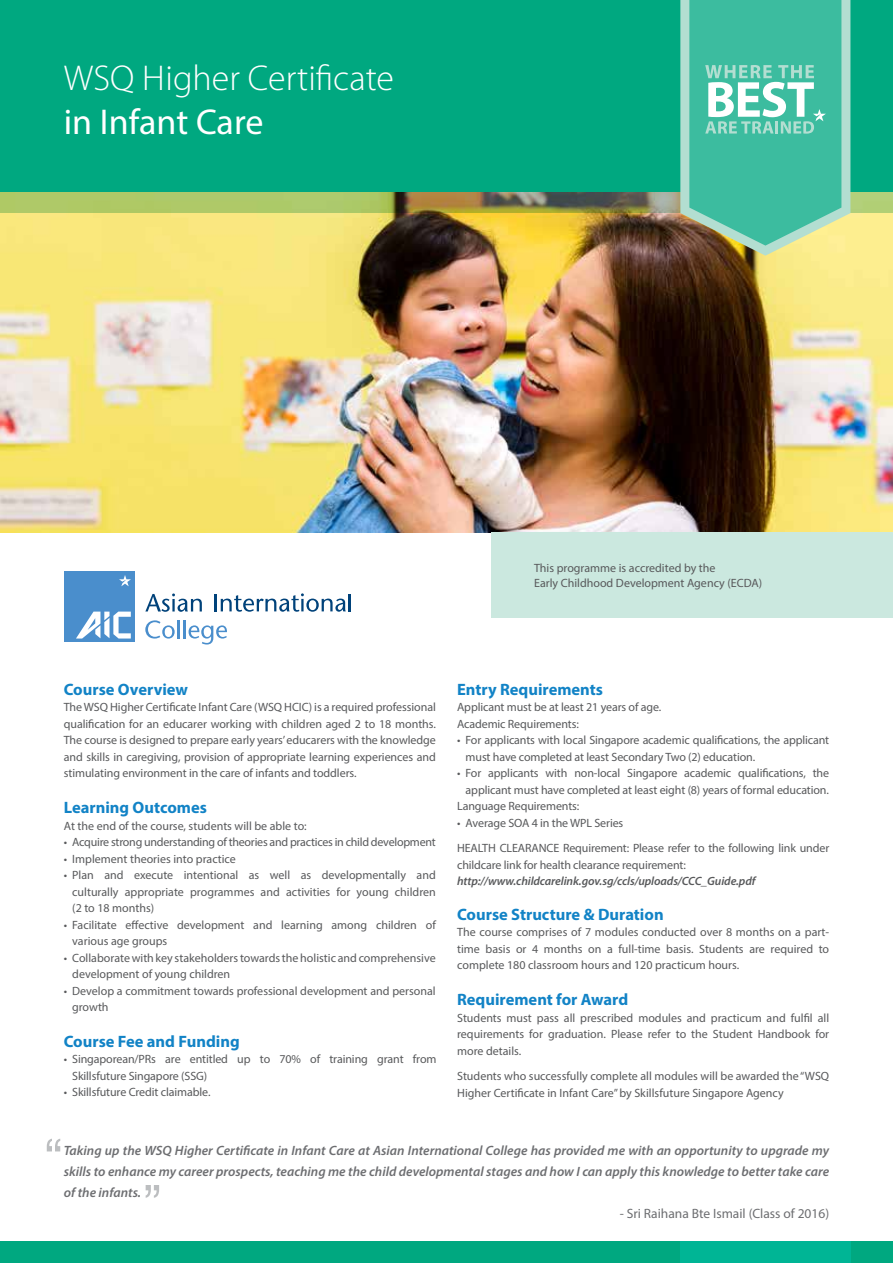
<style>
.page{position:relative;width:893px;height:1263px;background:#fff}
.page>*{position:absolute;margin:0;border:0;box-sizing:border-box;transform-origin:0 0}
.t1{font:300 36px "Myriad Pro";color:#fff}
.t2{font:36px "Myriad Pro";color:#fff}
.t3{font:700 16.5px "Myriad Pro";color:#1283c6}
.t4{font:italic 600 13.5px/21px "Myriad Pro";color:#6d6e71;text-align:justify}
.t5{font:13.5px "Myriad Pro";color:#6d6e71}
.t6{font:12px/16.5px "Myriad Pro";letter-spacing:-.01em;color:#58595b}
.t7{font:italic 600 12px "Myriad Pro";letter-spacing:-.01em;color:#58595b}
</style>
<div class="page">
<img style="left:0;top:213px;width:893px;height:319px">
<svg style="left:0;top:192px;width:893px;height:21px;background:#9ca85e"></svg>
<div style="left:492px;top:532px;width:401px;height:85px;background:#cbe8df"></div>
<div style="left:0;top:0;width:893px;height:192px;background:#00a880"></div>
<div style="left:0;top:1242px;width:893px;height:21px;background:#00a880"></div>
<div style="left:681px;top:1242px;width:170px;height:21px;background:#00b595"></div>
<svg style="left:145px;top:593px;width:57px;height:19px"></svg>
<hr style="left:214px;top:594px;width:3px;height:17px;background:#00427a">
<svg style="left:221px;top:593px;width:130px;height:19px"></svg>
<svg style="left:145px;top:620px;width:30px;height:18px"></svg>
<hr style="left:177px;top:620px;width:3px;height:18px;background:#4a8ecc">
<hr style="left:183px;top:620px;width:3px;height:18px;background:#4a8ecc">
<svg style="left:189px;top:625px;width:38px;height:19px"></svg>
<div style="left:64px;top:571px;width:71px;height:71px;background:#4a8ecc"></div>
<svg style="left:119px;top:575px;width:12px;height:11px"></svg>
<svg style="left:76px;top:611px;width:55px;height:27px"></svg>
<svg style="left:680px;top:0;width:170px;height:256px;background:#5bbfa2"></svg>
<svg style="left:47px;top:1139px;width:13px;height:12px"></svg>
<svg style="left:146px;top:1185px;width:13px;height:13px"></svg>
<h1 class="t1" style="left:64px;top:57px;width:332px">WSQ Higher Certificate</h1>
<h1 class="t2" style="left:64px;top:99px;width:201px">in Infant Care</h1>
<p class="t6" style="left:534px;top:560px;width:230px;line-height:15px">This programme is accredited by the<br>Early Childhood Development Agency (ECDA)</p>
<h2 class="t3" style="left:64px;top:678px;width:126px">Course Overview</h2>
<p class="t6" style="left:64px;top:699px;width:374px;text-align:justify">The WSQ Higher Certificate Infant Care (WSQ HCIC) is a required professional qualification for an educarer working with children aged 2 to 18 months.<br>The course is designed to prepare early years’ educarers with the knowledge and skills in caregiving, provision of appropriate learning experiences and stimulating environment in the care of infants and toddlers.</p>
<h2 class="t3" style="left:64px;top:797px;width:145px">Learning Outcomes</h2>
<p class="t6" style="left:64px;top:817px;width:245px">At the end of the course, students will be able to:</p>
<p class="t6" style="left:64px;top:834px;width:374px">• Acquire strong understanding of theories and practices in child development</p>
<p class="t6" style="left:64px;top:850px;width:174px">• Implement theories into practice</p>
<p class="t6" style="left:72px;top:867px;width:365px;text-align:justify;text-indent:-8px">• Plan and execute intentional as well as developmentally and culturally appropriate programmes and activities for young children (2 to 18 months)</p>
<p class="t6" style="left:72px;top:916px;width:365px;text-indent:-8px">• Facilitate effective development and learning among children of various age groups</p>
<p class="t6" style="left:72px;top:949px;width:365px;text-indent:-8px">• Collaborate with key stakeholders towards the holistic and comprehensive development of young children</p>
<p class="t6" style="left:72px;top:982px;width:365px;text-indent:-8px">• Develop a commitment towards professional development and personal growth</p>
<h2 class="t3" style="left:64px;top:1031px;width:177px">Course Fee and Funding</h2>
<p class="t6" style="left:72px;top:1051px;width:366px;text-indent:-9px">• Singaporean/PRs are entitled up to 70% of training grant from<br>Skillsfuture Singapore (SSG)</p>
<p class="t6" style="left:64px;top:1084px;width:148px">• Skillsfuture Credit claimable.</p>
<h2 class="t3" style="left:457px;top:678px;width:147px">Entry Requirements</h2>
<p class="t6" style="left:457px;top:699px;width:206px">Applicant must be at least 21 years of age.<br>Academic Requirements:</p>
<p class="t6" style="left:466px;top:732px;width:365px;text-indent:-9px">• For applicants with local Singapore academic qualifications, the applicant must have completed at least Secondary Two (2) education.</p>
<p class="t6" style="left:457px;top:765px;width:374px">• For applicants with non-local Singapore academic qualifications, the</p>
<p class="t6" style="left:466px;top:781px;width:365px">applicant must have completed at least eight (8) years of formal education.</p>
<p class="t6" style="left:457px;top:798px;width:124px">Language Requirements:</p>
<p class="t6" style="left:457px;top:810px;width:374px;line-height:25.5px">• Average SOA 4 in the WPL Series<br>HEALTH CLEARANCE Requirement: Please refer to the following link under</p>
<p class="t6" style="left:457px;top:856px;width:230px">childcare link for health clearance requirement:</p>
<p class="t7" style="left:457px;top:874px;width:300px">http://www.childcarelink.gov.sg/ccls/uploads/CCC_Guide.pdf</p>
<h2 class="t3" style="left:457px;top:903px;width:208px">Course Structure &amp; Duration</h2>
<p class="t6" style="left:457px;top:924px;width:374px;text-align:justify">The course comprises of 7 modules conducted over 8 months on a part&shy;time basis or 4 months on a full-time basis. Students are required to complete 180 classroom hours and 120 practicum hours.</p>
<h2 class="t3" style="left:457px;top:989px;width:173px">Requirement for Award</h2>
<p class="t6" style="left:457px;top:1009px;width:374px;text-align:justify">Students must pass all prescribed modules and practicum and fulfil all requirements for graduation. Please refer to the Student Handbook for more details.</p>
<p class="t6" style="left:457px;top:1068px;width:374px">Students who successfully complete all modules will be awarded the “WSQ<br>Higher Certificate in Infant Care” by Skillsfuture Singapore Agency</p>
<p class="t4" style="left:64px;top:1140px;width:767px">Taking up the WSQ Higher Certificate in Infant Care at Asian International College has provided me with an opportunity to upgrade my skills to enhance my career prospects, teaching me the child developmental stages and how I can apply this knowledge to better take care of the infants.</p>
<p class="t5" style="left:620px;top:1205px;width:211px">- Sri Raihana Bte Ismail (Class of 2016)</p>
</div>
